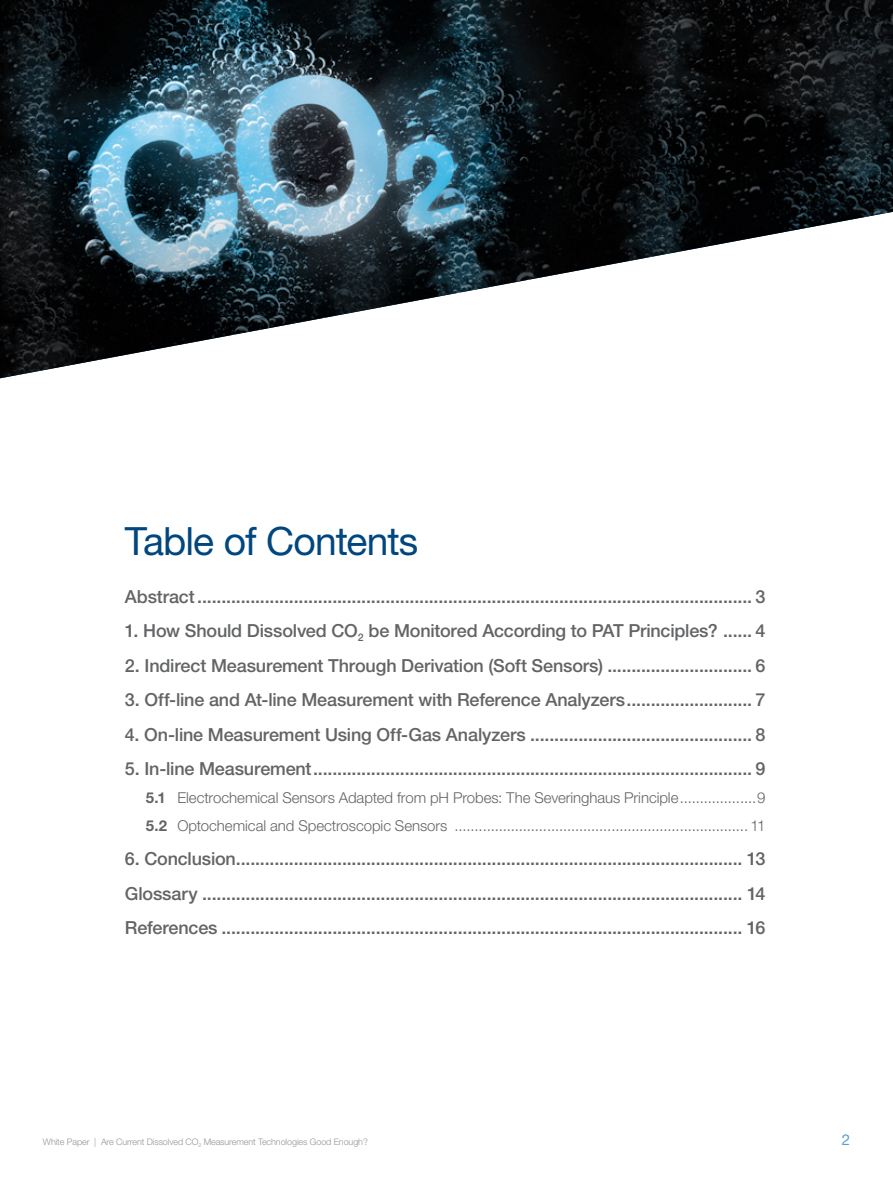
<style>
.page{position:relative;width:893px;height:1188px;background:#fff}
.page>*{position:absolute;margin:0;border:0;box-sizing:border-box;transform-origin:0 0}
.t1{font:39px "Helvetica Neue LT Std";letter-spacing:-.025em;color:#00467f}
.t2{font:500 18px/34.5px "Helvetica Neue LT Std";letter-spacing:-.01em;color:#636466;text-align:justify}
.t3{font:300 15px/27.8px "Helvetica Neue LT Std";letter-spacing:-.005em;color:#636466}
.t4{font:15px "Helvetica Neue LT Std";color:#56a0d3}
.t5{font:300 9px "Helvetica Neue LT Std";letter-spacing:-.01em;color:#939598}
.s1{font-weight:700}
</style>
<div class="page">
<img style="left:0;top:0;width:893px;height:378px">
<h1 class="t1" style="left:125px;top:517px;width:295px">Table of Contents</h1>
<p class="t2" style="left:125px;top:579px;width:642px">Abstract................................................................................................................... 3</p>
<p class="t2" style="left:125px;top:613px;width:642px">1. How Should Dissolved CO<sub>2</sub> be Monitored According to PAT Principles? ...... 4</p>
<p class="t2" style="left:125px;top:648px;width:642px">2. Indirect Measurement Through Derivation (Soft Sensors) .............................. 6</p>
<p class="t2" style="left:125px;top:682px;width:642px">3. Off-line and At-line Measurement with Reference Analyzers.......................... 7</p>
<p class="t2" style="left:125px;top:717px;width:642px">4. On-line Measurement Using Off-Gas Analyzers .............................................. 8</p>
<p class="t2" style="left:125px;top:751px;width:642px">5. In-line Measurement........................................................................................... 9</p>
<p class="t3" style="left:146px;top:783px;width:621px"><span class="s1">5.1</span> Electrochemical Sensors Adapted from pH Probes: The Severinghaus Principle...................9<br><span class="s1">5.2</span> Optochemical and Spectroscopic Sensors ......................................................................... 11</p>
<p class="t2" style="left:125px;top:841px;width:642px">6. Conclusion......................................................................................................... 13<br>Glossary ................................................................................................................ 14<br>References ............................................................................................................ 16</p>
<p class="t5" style="left:43px;top:1136px;width:326px">White Paper | Are Current Dissolved CO<sub>2</sub> Measurement Technologies Good Enough?</p>
<p class="t4" style="left:842px;top:1131px;width:10px">2</p>
</div>
